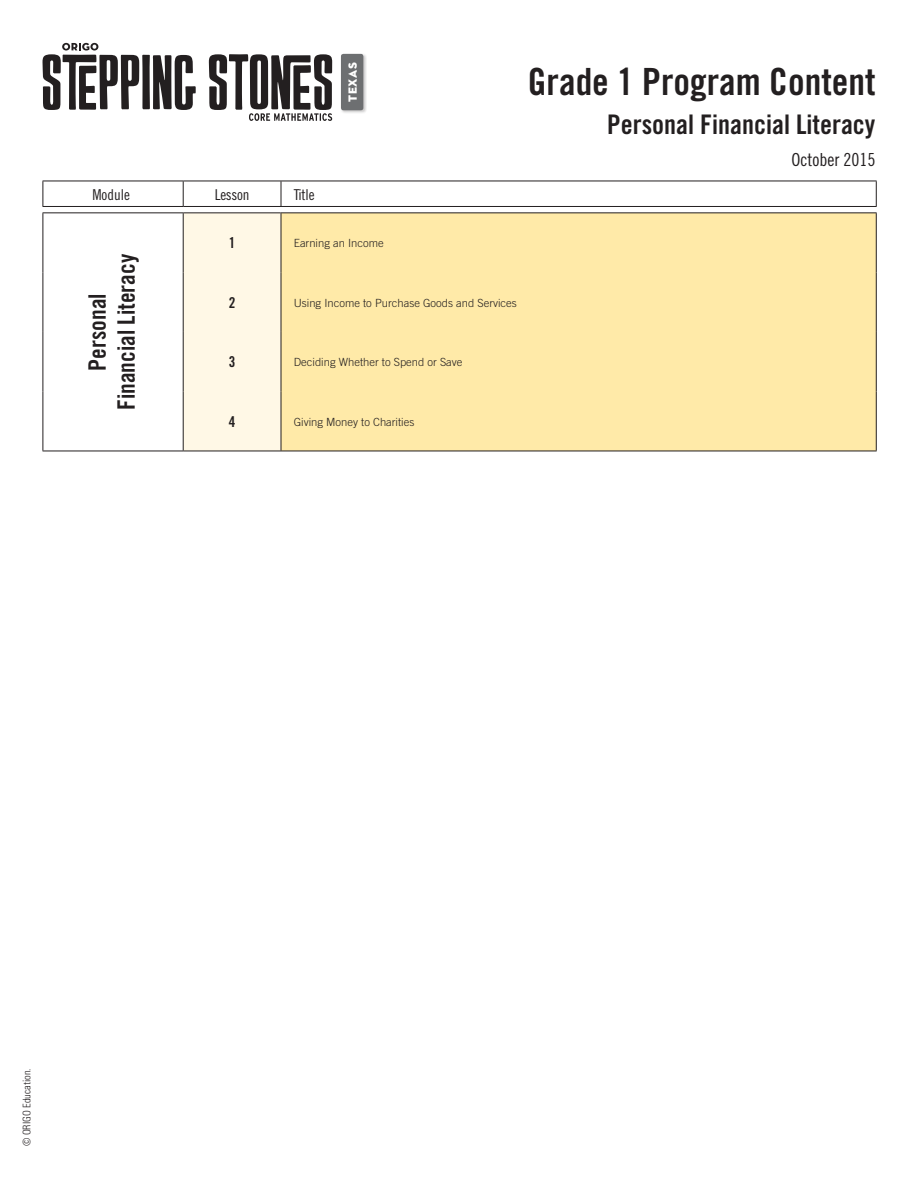
<style>
.page{position:relative;width:918px;height:1188px;background:#fff}
.page>*{position:absolute;margin:0;border:0;box-sizing:border-box;transform-origin:0 0}
.t1{font:37.5px "Trade Gothic Bold Cond Twenty";color:#231f20}
.t2{font:27px "Trade Gothic Bold Cond Twenty";color:#231f20}
.t3{font:24px/28.8px "Trade Gothic Bold Cond Twenty";color:#231f20;text-align:center}
.t4{font:18px "Trade Gothic Cond Eighteen";color:#231f20}
.t5{font:15px "Trade Gothic Cond Eighteen";letter-spacing:-.015em;color:#231f20}
.t6{font:15px "Trade Gothic Bold Cond Twenty";color:#231f20}
.t7{font:12px "Neutraface 2 Display Titling";letter-spacing:.035em;color:#fff}
.t8{font:300 11.25px "Trade Gothic";color:#231f20}
.t9{font:300 condensed 10.5px "Univers";color:#231f20}
</style>
<div class="page">
<div style="left:184px;top:213px;width:97px;height:238px;background:#fff8e6"></div>
<div style="left:282px;top:213px;width:594px;height:238px;background:#ffeaa8"></div>
<hr style="left:43px;top:181px;width:140px;height:1px;background:#231f20">
<svg style="left:43px;top:181px;width:1px;height:25px"></svg>
<hr style="left:43px;top:206px;width:140px;height:1px;background:#231f20">
<hr style="left:43px;top:212px;width:140px;height:1px;background:#231f20">
<hr style="left:43px;top:213px;width:1px;height:59px;background:#231f20">
<hr style="left:43px;top:272px;width:1px;height:60px;background:#231f20">
<hr style="left:43px;top:332px;width:1px;height:59px;background:#231f20">
<hr style="left:43px;top:391px;width:1px;height:60px;background:#231f20">
<hr style="left:43px;top:451px;width:140px;height:1px;background:#231f20">
<hr style="left:183px;top:181px;width:98px;height:1px;background:#231f20">
<hr style="left:183px;top:206px;width:98px;height:1px;background:#231f20">
<hr style="left:183px;top:212px;width:98px;height:1px;background:#231f20">
<svg style="left:183px;top:181px;width:1px;height:25px"></svg>
<hr style="left:183px;top:213px;width:1px;height:59px;background:#231f20">
<hr style="left:183px;top:272px;width:1px;height:60px;background:#231f20">
<hr style="left:183px;top:332px;width:1px;height:59px;background:#231f20">
<hr style="left:183px;top:391px;width:1px;height:60px;background:#231f20">
<svg style="left:876px;top:182px;width:1px;height:24px"></svg>
<hr style="left:183px;top:451px;width:98px;height:1px;background:#231f20">
<hr style="left:281px;top:181px;width:596px;height:1px;background:#231f20">
<hr style="left:281px;top:206px;width:596px;height:1px;background:#231f20">
<svg style="left:281px;top:181px;width:1px;height:25px"></svg>
<hr style="left:281px;top:213px;width:1px;height:59px;background:#231f20">
<hr style="left:281px;top:272px;width:1px;height:60px;background:#231f20">
<hr style="left:281px;top:332px;width:1px;height:59px;background:#231f20">
<hr style="left:281px;top:391px;width:1px;height:60px;background:#231f20">
<hr style="left:876px;top:213px;width:1px;height:59px;background:#231f20">
<hr style="left:876px;top:272px;width:1px;height:60px;background:#231f20">
<hr style="left:876px;top:332px;width:1px;height:59px;background:#231f20">
<hr style="left:876px;top:391px;width:1px;height:60px;background:#231f20">
<hr style="left:281px;top:212px;width:596px;height:1px;background:#231f20">
<hr style="left:281px;top:451px;width:596px;height:1px;background:#231f20">
<svg style="left:43px;top:43px;width:153px;height:67px"></svg>
<svg style="left:209px;top:54px;width:123px;height:67px"></svg>
<div style="left:340px;top:53px;width:27px;height:61px;background:#231f20;opacity:.25"></div>
<div style="left:341px;top:54px;width:22px;height:56px;background:#6d6f71;border-radius:2px"></div>
<p class="t7" style="left:345px;top:102px;width:41px;rotate:-90deg">TEXAS</p>
<h3 class="t5" style="left:92px;top:185px;width:39px">Module</h3>
<h3 class="t5" style="left:215px;top:185px;width:36px">Lesson</h3>
<h3 class="t5" style="left:294px;top:185px;width:22px">Title</h3>
<h1 class="t1" style="left:528px;top:59px;width:349px">Grade 1 Program Content</h1>
<h2 class="t2" style="left:607px;top:108px;width:270px">Personal Financial Literacy</h2>
<h3 class="t4" style="left:792px;top:149px;width:85px">October 2015</h3>
<h3 class="t3" style="left:83px;top:410px;width:157px;rotate:-90deg">Personal<br>Financial Literacy</h3>
<h3 class="t6" style="left:229px;top:234px;width:8px">1</h3>
<p class="t8" style="left:294px;top:236px;width:92px">Earning an Income</p>
<h3 class="t6" style="left:229px;top:293px;width:8px">2</h3>
<p class="t8" style="left:294px;top:296px;width:225px">Using Income to Purchase Goods and Services</p>
<h3 class="t6" style="left:229px;top:353px;width:8px">3</h3>
<p class="t8" style="left:294px;top:355px;width:170px">Deciding Whether to Spend or Save</p>
<h3 class="t6" style="left:229px;top:412px;width:8px">4</h3>
<p class="t8" style="left:294px;top:415px;width:122px">Giving Money to Charities</p>
<p class="t9" style="left:20px;top:1146px;width:79px;rotate:-90deg">© ORIGO Education.</p>
</div>
